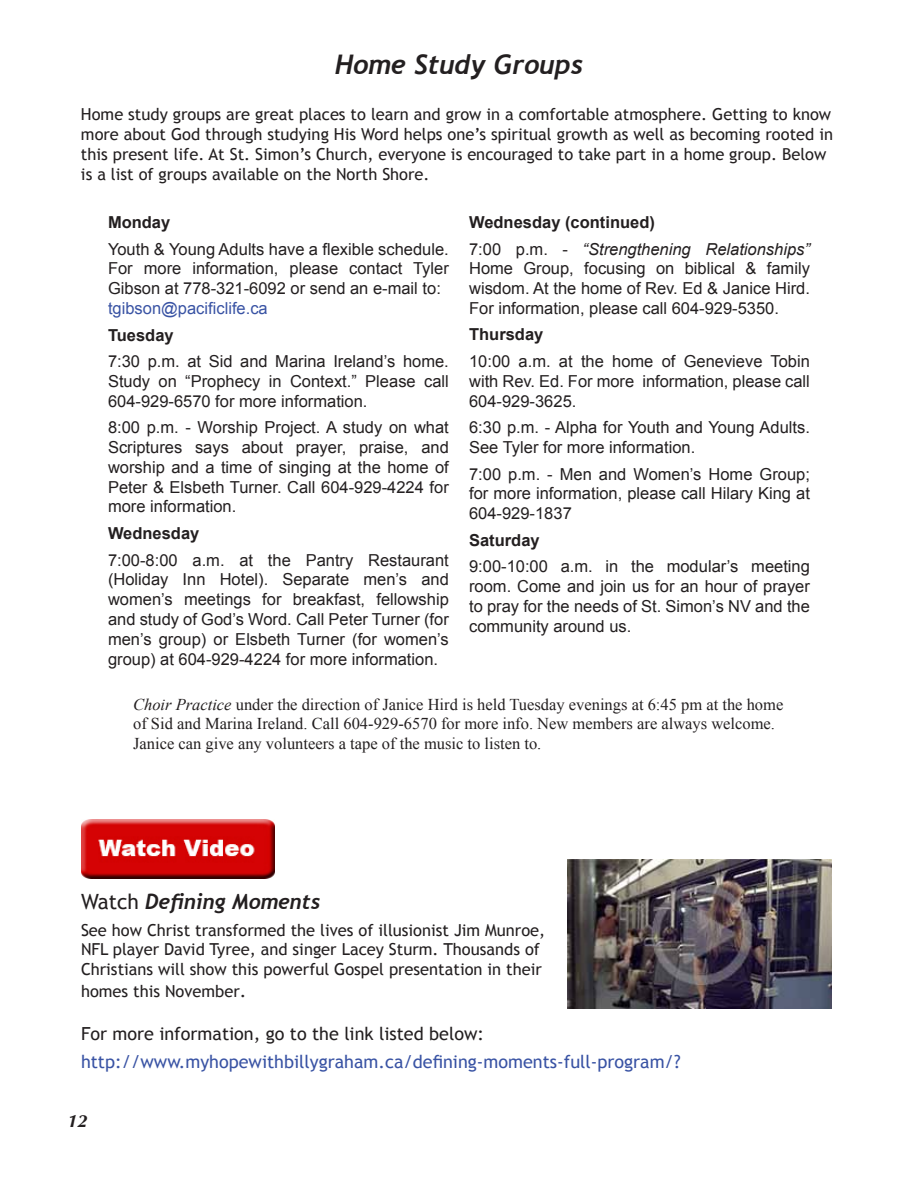
<style>
.page{position:relative;width:918px;height:1188px;background:#fff}
.page>*{position:absolute;margin:0;border:0;box-sizing:border-box;transform-origin:0 0}
.t1{font:italic 700 27px "Trebuchet";color:#231f20}
.t2{font:italic 700 21px "Trebuchet";color:#231f20}
.t3{font:18px "Trebuchet MS";color:#3953a4}
.t4{font:18px "Trebuchet MS";color:#231f20}
.t5{font:italic 700 18px "Optima";color:#231f20}
.t6{font:16.5px/19.8px "Arial";color:#231f20;text-align:justify}
.t7{font:16.5px/19.8px "Trebuchet MS";color:#231f20}
.t8{font:16.5px/19.8px "Times New Roman";color:#231f20}
.t9{font:italic 16.5px/26.5px "Arial";color:#231f20}
.t10{font:700 16.5px "Arial";color:#231f20}
.t11{font:16.5px "Arial";color:#3953a4}
.s1{font-weight:700;font-style:normal}
.s2{font-style:normal}
.s3{font-style:italic}
.s4{font-family:"Trebuchet MS";font-weight:400;font-style:normal}
.s5{font-size:18px}
</style>
<div class="page">
<img style="left:568px;top:859px;width:263px;height:149px">
<img style="left:81px;top:819px;width:193px;height:60px">
<h1 class="t1" style="left:335px;top:48px;width:250px">Home Study Groups</h1>
<p class="t7" style="left:81px;top:105px;width:754px">Home study groups are great places to learn and grow in a comfortable atmosphere. Getting to know more about God through studying His Word helps one’s spiritual growth as well as becoming rooted in this present life. At St. Simon’s Church, everyone is encouraged to take part in a home group. Below is a list of groups available on the North Shore.</p>
<p class="t10" style="left:108px;top:211px;width:64px">Monday</p>
<p class="t6" style="left:108px;top:239px;width:342px">Youth &amp; Young Adults have a flexible schedule.<br>For more information, please contact Tyler Gibson at 778-321-6092 or send an e-mail to:</p>
<p class="t11" style="left:108px;top:297px;width:161px">tgibson@pacificlife.ca</p>
<p class="t10" style="left:108px;top:324px;width:67px">Tuesday</p>
<p class="t6" style="left:108px;top:352px;width:342px">7:30 p.m. at Sid and Marina Ireland’s home.<br>Study on “Prophecy in Context.” Please call 604-929-6570 for more information.</p>
<p class="t6" style="left:108px;top:418px;width:342px">8:00 p.m. - Worship Project. A study on what Scriptures says about prayer, praise, and worship and a time of singing at the home of Peter &amp; Elsbeth Turner. Call 604-929-4224 for more information.</p>
<p class="t10" style="left:108px;top:522px;width:93px">Wednesday</p>
<p class="t6" style="left:108px;top:550px;width:342px">7:00-8:00 a.m. at the Pantry Restaurant (Holiday Inn Hotel). Separate men’s and women’s meetings for breakfast, fellowship and study of God’s Word. Call Peter Turner (for men’s group) or Elsbeth Turner (for women’s group) at 604-929-4224 for more information.</p>
<p class="t9" style="left:469px;top:209px;width:342px"><span class="s1">Wednesday (continued)<br></span><span class="s2">7:00 p.m. -</span> “Strengthening Relationships”</p>
<p class="t6" style="left:469px;top:259px;width:342px">Home Group, focusing on biblical &amp; family wisdom. At the home of Rev. Ed &amp; Janice Hird.<br>For information, please call 604-929-5350.</p>
<p class="t10" style="left:469px;top:324px;width:76px">Thursday</p>
<p class="t6" style="left:469px;top:352px;width:342px">10:00 a.m. at the home of Genevieve Tobin with Rev. Ed. For more information, please call 604-929-3625.</p>
<p class="t6" style="left:469px;top:418px;width:342px">6:30 p.m. - Alpha for Youth and Young Adults.<br>See Tyler for more information.</p>
<p class="t6" style="left:469px;top:464px;width:342px">7:00 p.m. - Men and Women’s Home Group; for more information, please call Hilary King at 604-929-1837</p>
<p class="t10" style="left:469px;top:529px;width:72px">Saturday</p>
<p class="t6" style="left:469px;top:557px;width:342px">9:00-10:00 a.m. in the modular’s meeting room. Come and join us for an hour of prayer to pray for the needs of St. Simon’s NV and the community around us.</p>
<p class="t8" style="left:133px;top:694px;width:652px"><span class="s3">Choir Practice</span> under the direction of Janice Hird is held Tuesday evenings at 6:45 pm at the home of Sid and Marina Ireland. Call 604-929-6570 for more info. New members are always welcome.<br>Janice can give any volunteers a tape of the music to listen to.</p>
<p class="t2" style="left:81px;top:889px;width:241px"><span class="s4">Watch</span> Defining Moments</p>
<p class="t7" style="left:81px;top:920px;width:466px">See how Christ transformed the lives of illusionist Jim Munroe,<br>NFL player David Tyree, and singer Lacey Sturm. Thousands of<br>Christians will show this powerful Gospel presentation in their</p>
<p class="t7" style="left:81px;top:981px;width:167px">homes this November<span class="s5">.</span></p>
<p class="t4" style="left:81px;top:1023px;width:405px">For more information, go to the link listed below:</p>
<p class="t3" style="left:81px;top:1051px;width:601px">http://www.myhopewithbillygraham.ca/defining-moments-full-program/?</p>
<p class="t5" style="left:68px;top:1111px;width:22px">12</p>
</div>
